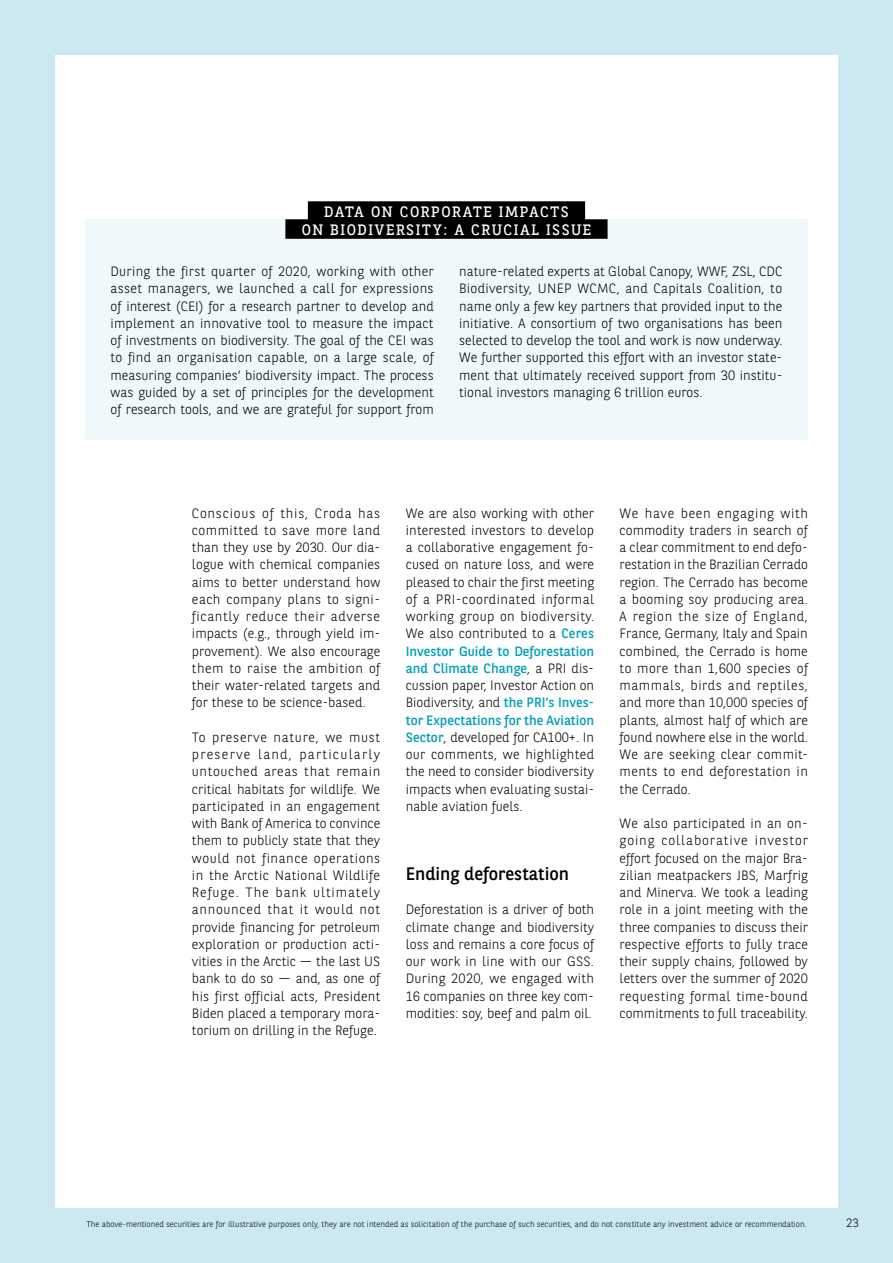
<style>
.page{position:relative;width:893px;height:1263px;background:#cce9f1}
.page>*{position:absolute;margin:0;border:0;box-sizing:border-box;transform-origin:0 0}
.t1{font:18px "BNPP Sans";color:#000}
.t2{font:15px/18px "BNPP Slab Serif";letter-spacing:.1em;color:#fff;text-align:center}
.t3{font:300 13.5px/17.2px "BNPP Sans";color:#000;text-align:justify}
.t4{font:300 12px "BNPP Sans";color:#000}
.t5{font:300 8.25px "BNPP Sans";color:#000}
.s1{font-weight:400;color:#00a0ba}
</style>
<div class="page">
<div style="left:55px;top:55px;width:783px;height:1153px;background:#fff"></div>
<div style="left:85px;top:219px;width:723px;height:221px;background:#eff8fa"></div>
<div style="left:308px;top:201px;width:277px;height:20px;background:#000"></div>
<div style="left:285px;top:219px;width:323px;height:20px;background:#000"></div>
<h4 class="t2" style="left:302px;top:202px;width:291px">DATA ON CORPORATE IMPACTS<br>ON BIODIVERSITY: A CRUCIAL ISSUE</h4>
<p class="t3" style="left:111px;top:262px;width:325px">During the first quarter of 2020, working with other asset managers, we launched a call for expressions of interest (CEI) for a research partner to develop and implement an innovative tool to measure the impact of investments on biodiversity. The goal of the CEI was to find an organisation capable, on a large scale, of measuring companies’ biodiversity impact. The process was guided by a set of principles for the development of research tools, and we are grateful for support from</p>
<p class="t3" style="left:459px;top:262px;width:325px">nature-related experts at Global Canopy, WWF, ZSL, CDC Biodiversity, UNEP WCMC, and Capitals Coalition, to name only a few key partners that provided input to the initiative. A consortium of two organisations has been selected to develop the tool and work is now underway.<br>We further supported this effort with an investor state&shy;ment that ultimately received support from 30 institu&shy;tional investors managing 6 trillion euros.</p>
<p class="t3" style="left:192px;top:504px;width:190px">Conscious of this, Croda has committed to save more land than they use by 2030. Our dia&shy;logue with chemical companies aims to better understand how each company plans to signi&shy;ficantly reduce their adverse impacts (e.g., through yield im&shy;provement). We also encourage them to raise the ambition of their water-related targets and for these to be science-based.</p>
<p class="t3" style="left:192px;top:728px;width:190px">To preserve nature, we must preserve land, particularly untouched areas that remain critical habitats for wildlife. We participated in an engagement with Bank of America to convince them to publicly state that they would not finance operations in the Arctic National Wildlife Refuge. The bank ultimately announced that it would not provide financing for petroleum exploration or production acti&shy;vities in the Arctic — the last US bank to do so — and, as one of his first official acts, President Biden placed a temporary mora&shy;torium on drilling in the Refuge.</p>
<p class="t3" style="left:406px;top:504px;width:190px">We are also working with other interested investors to develop a collaborative engagement fo&shy;cused on nature loss, and were pleased to chair the first meeting of a PRI-coordinated informal working group on biodiversity.<br>We also contributed to a <span class="s1">Ceres Investor Guide to Deforestation and Climate Change</span>, a PRI dis&shy;cussion paper, Investor Action on Biodiversity, and <span class="s1">the PRI’s Inves&shy;tor Expectations for the Aviation Sector</span>, developed for CA100+. In our comments, we highlighted the need to consider biodiversity impacts when evaluating sustai&shy;nable aviation fuels.</p>
<h5 class="t1" style="left:406px;top:861px;width:165px">Ending deforestation</h5>
<p class="t3" style="left:406px;top:900px;width:190px">Deforestation is a driver of both climate change and biodiversity loss and remains a core focus of our work in line with our GSS.<br>During 2020, we engaged with 16 companies on three key com&shy;modities: soy, beef and palm oil.</p>
<p class="t3" style="left:620px;top:504px;width:190px">We have been engaging with commodity traders in search of a clear commitment to end defo&shy;restation in the Brazilian Cerrado region. The Cerrado has become a booming soy producing area.<br>A region the size of England, France, Germany, Italy and Spain combined, the Cerrado is home to more than 1,600 species of mammals, birds and reptiles, and more than 10,000 species of plants, almost half of which are found nowhere else in the world.<br>We are seeking clear commit&shy;ments to end deforestation in the Cerrado.</p>
<p class="t3" style="left:620px;top:814px;width:190px">We also participated in an on&shy;going collaborative investor effort focused on the major Bra&shy;zilian meatpackers JBS, Marfrig and Minerva. We took a leading role in a joint meeting with the three companies to discuss their respective efforts to fully trace their supply chains, followed by letters over the summer of 2020 requesting formal time-bound commitments to full traceability.</p>
<p class="t5" style="left:86px;top:1218px;width:722px">The above-mentioned securities are for illustrative purposes only, they are not intended as solicitation of the purchase of such securities, and do not constitute any investment advice or recommendation.</p>
<p class="t4" style="left:846px;top:1215px;width:14px">23</p>
</div>
